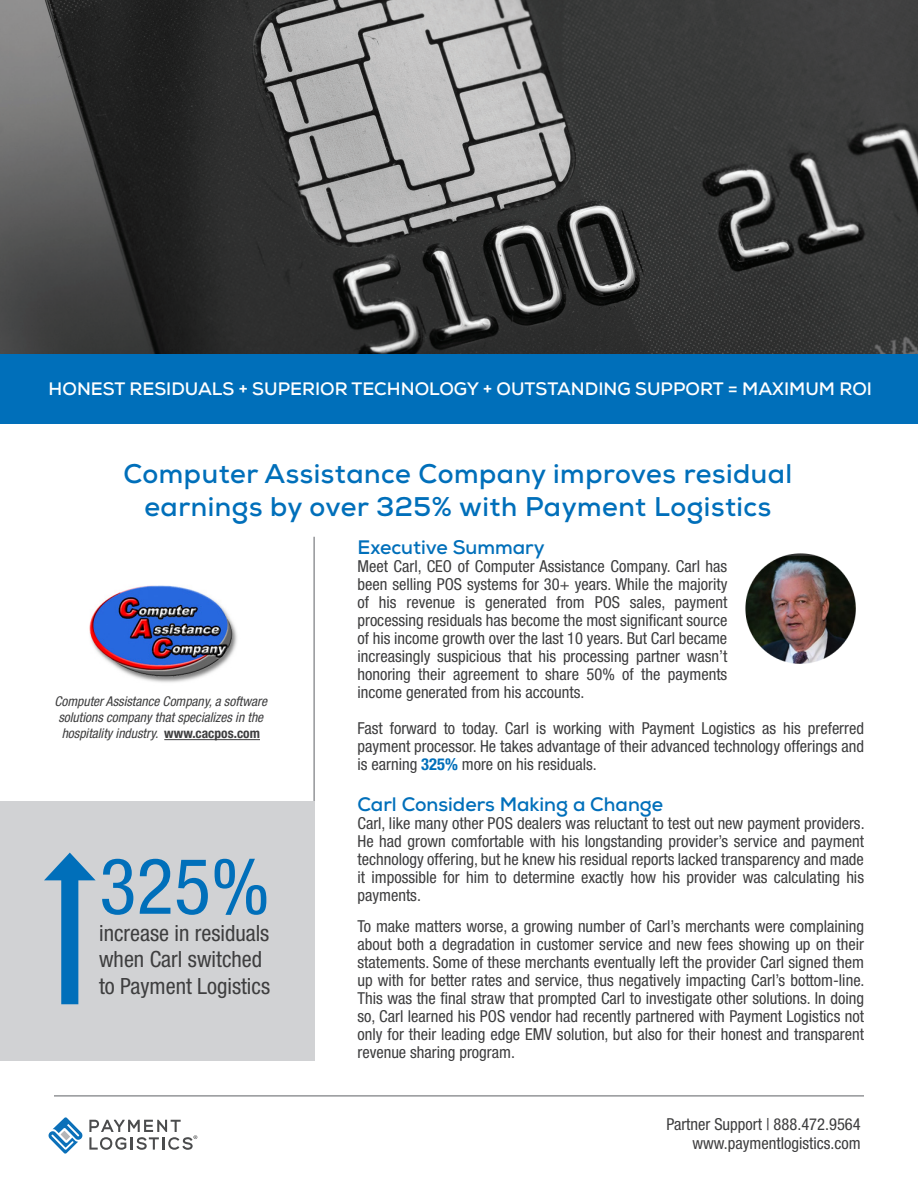
<style>
.page{position:relative;width:918px;height:1188px;background:#fff}
.page>*{position:absolute;margin:0;border:0;box-sizing:border-box;transform-origin:0 0}
.t1{font:condensed 77.7px "Helvetica Neue LT Std";color:#006fba}
.t2{font:700 27px/32.4px "Nexa";letter-spacing:.02em;color:#006fba;text-align:center}
.t3{font:condensed 22.35px/26.8px "Helvetica Neue LT Std";color:#3e3e3f}
.t4{font:700 19.5px "Nexa";color:#006fba}
.t5{font:700 18px "Nexa";color:#fff}
.t6{font:condensed 16.5px/18px "Helvetica Neue LT Std";color:#3e3e3f;text-align:justify}
.t7{font:italic condensed 13.5px/16.2px "Helvetica Neue LT Std";color:#3e3e3f}
.s1{font-weight:700;color:#006fba}
.s2{font-weight:700;font-style:normal}
</style>
<div class="page">
<img style="left:0;top:0;width:918px;height:354px">
<div style="left:0;top:354px;width:918px;height:69px;background:#006fba"></div>
<hr style="left:313px;top:537px;width:2px;height:524px;background:#939598">
<hr style="left:54px;top:1095px;width:810px;height:2px;background:#939598">
<img style="left:89px;top:585px;width:148px;height:98px">
<hr style="left:164px;top:739px;width:96px;height:1px;background:#3e3e3f">
<svg style="left:48px;top:1117px;width:35px;height:37px"></svg>
<svg style="left:89px;top:1120px;width:108px;height:30px"></svg>
<div style="left:0;top:801px;width:315px;height:260px;background:#d1d2d4"></div>
<div style="left:61px;top:870px;width:17px;height:134px;background:#006fba"></div>
<svg style="left:44px;top:853px;width:51px;height:27px"></svg>
<img style="left:745px;top:553px;width:111px;height:111px">
<p class="t5" style="left:49px;top:377px;width:825px">HONEST RESIDUALS + SUPERIOR TECHNOLOGY + OUTSTANDING SUPPORT = MAXIMUM ROI</p>
<p class="t2" style="left:123px;top:458px;width:671px">Computer Assistance Company improves residual earnings by over 325% with Payment Logistics</p>
<p class="t4" style="left:357px;top:535px;width:189px">Executive Summary</p>
<p class="t6" style="left:357px;top:557px;width:371px">Meet Carl, CEO of Computer Assistance Company. Carl has been selling POS systems for 30+ years. While the majority of his revenue is generated from POS sales, payment processing residuals has become the most significant source of his income growth over the last 10 years. But Carl became increasingly suspicious that his processing partner wasn’t honoring their agreement to share 50% of the payments income generated from his accounts.</p>
<p class="t6" style="left:357px;top:719px;width:508px">Fast forward to today. Carl is working with Payment Logistics as his preferred payment processor. He takes advantage of their advanced technology offerings and is earning <span class="s1">325%</span> more on his residuals.</p>
<p class="t4" style="left:357px;top:792px;width:307px">Carl Considers Making a Change</p>
<p class="t6" style="left:357px;top:814px;width:509px">Carl, like many other POS dealers was reluctant to test out new payment providers.<br>He had grown comfortable with his longstanding provider’s service and payment technology offering, but he knew his residual reports lacked transparency and made it impossible for him to determine exactly how his provider was calculating his payments.</p>
<p class="t6" style="left:357px;top:917px;width:509px">To make matters worse, a growing number of Carl’s merchants were complaining about both a degradation in customer service and new fees showing up on their statements. Some of these merchants eventually left the provider Carl signed them up with for better rates and service, thus negatively impacting Carl’s bottom-line.<br>This was the final straw that prompted Carl to investigate other solutions. In doing so, Carl learned his POS vendor had recently partnered with Payment Logistics not only for their leading edge EMV solution, but also for their honest and transparent revenue sharing program.</p>
<p class="t7" style="left:54px;top:693px;width:214px">Computer Assistance Company, a software solutions company that specializes in the hospitality industry. <span class="s2">www.cacpos.com</span></p>
<p class="t1" style="left:99px;top:841px;width:172px">325%</p>
<p class="t3" style="left:99px;top:919px;width:173px">increase in residuals when Carl switched to Payment Logistics</p>
<p class="t6" style="left:666px;top:1115px;width:196px">Partner Support | 888.472.9564</p>
<p class="t6" style="left:692px;top:1134px;width:170px">www.paymentlogistics.com</p>
</div>
